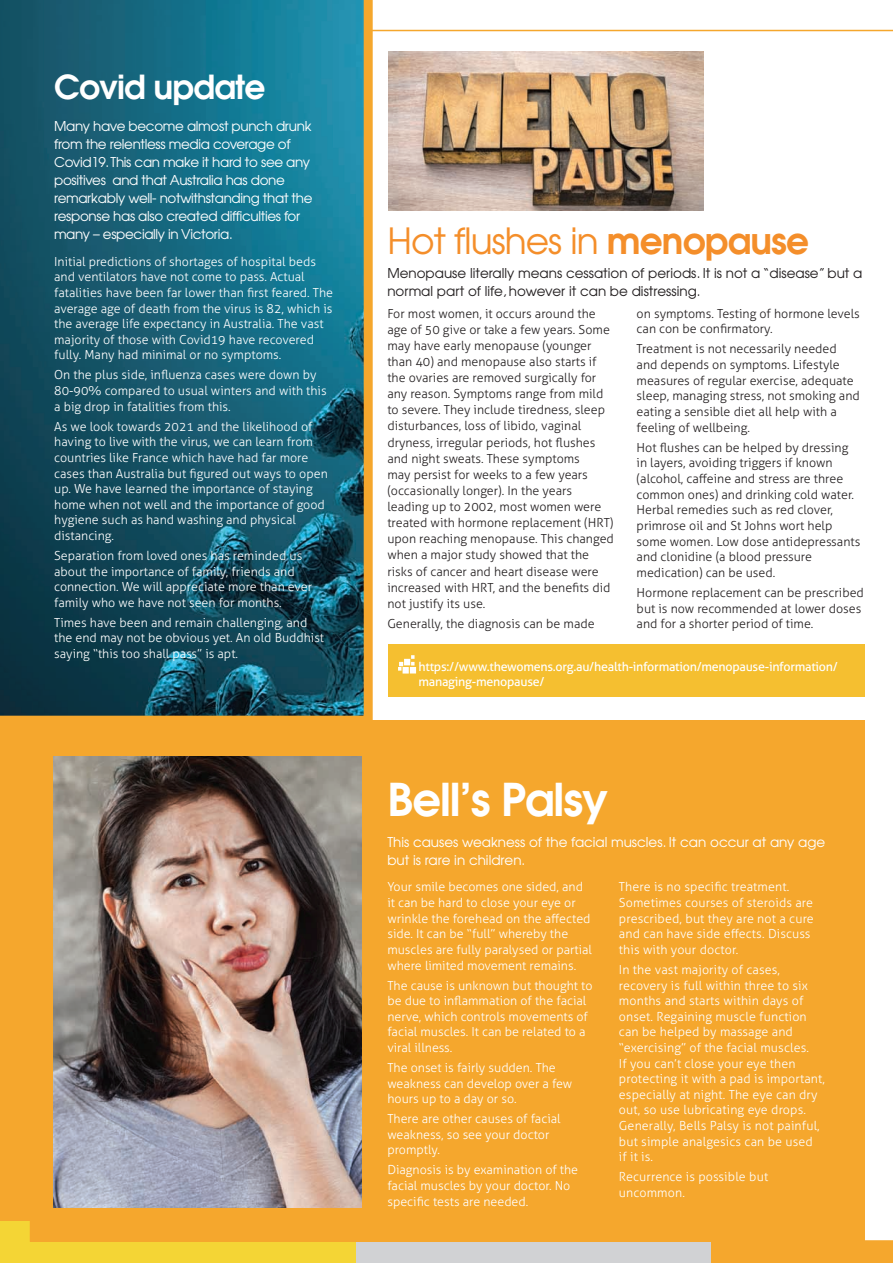
<style>
.page{position:relative;width:893px;height:1263px;background:#fff}
.page>*{position:absolute;margin:0;border:0;box-sizing:border-box;transform-origin:0 0}
.t1{font:600 45px "Avant Garde";letter-spacing:-.025em;color:#fff}
.t2{font:36px "Avant Garde";letter-spacing:-.025em;color:#f48e2a}
.t3{font:600 33px "Avant Garde";letter-spacing:-.025em;color:#fff}
.t4{font:13.5px/18px "Avant Garde";letter-spacing:-.025em;color:#fff}
.t5{font:13.5px/18px "Avant Garde";color:#231f20}
.t6{font:13.5px/18px "Avant Garde";color:#fff}
.t7{font:300 12.45px/15.6px "Aller";color:#fff}
.t8{font:300 12.45px/16px "Aller";color:#231f20}
.t9{font:12.45px/15.6px "Aller";letter-spacing:-.02em;color:#fff}
.s1{font-weight:600}
</style>
<div class="page">
<div style="left:0;top:1220px;width:356px;height:43px;background:#f4d535"></div>
<div style="left:356px;top:1220px;width:356px;height:43px;background:#d1d2d4"></div>
<div style="left:712px;top:1220px;width:181px;height:43px;background:#f5a72d"></div>
<svg style="left:0;top:0;width:377px;height:720px;background:#1d5f70"></svg>
<img style="left:388px;top:51px;width:316px;height:159px">
<div style="left:388px;top:645px;width:477px;height:52px;background:#f5bf30"></div>
<svg style="left:398px;top:655px;width:18px;height:18px"></svg>
<div style="left:0;top:720px;width:865px;height:500px;background:#f5a72d"></div>
<div style="left:30px;top:1196px;width:835px;height:46px;background:#f5a72d"></div>
<img style="left:54px;top:757px;width:307px;height:451px">
<h3 class="t3" style="left:54px;top:65px;width:213px">Covid update</h3>
<p class="t4" style="left:54px;top:116px;width:260px">Many have become almost punch drunk from the relentless media coverage of Covid19. This can make it hard to see any positives and that Australia has done remarkably well- notwithstanding that the response has also created difficulties for many – especially in Victoria.</p>
<p class="t7" style="left:54px;top:254px;width:280px">Initial predictions of shortages of hospital beds and ventilators have not come to pass. Actual fatalities have been far lower than first feared. The average age of death from the virus is 82, which is the average life expectancy in Australia. The vast majority of those with Covid19 have recovered fully. Many had minimal or no symptoms.</p>
<p class="t7" style="left:54px;top:367px;width:274px">On the plus side, influenza cases were down by<br>80-90% compared to usual winters and with this a big drop in fatalities from this.</p>
<p class="t7" style="left:54px;top:418px;width:275px">As we look towards 2021 and the likelihood of having to live with the virus, we can learn from countries like France which have had far more cases than Australia but figured out ways to open up. We have learned the importance of staying home when not well and the importance of good hygiene such as hand washing and physical distancing.</p>
<p class="t7" style="left:54px;top:548px;width:259px">Separation from loved ones has reminded us about the importance of family, friends and connection. We will appreciate more than ever family who we have not seen for months.</p>
<p class="t7" style="left:54px;top:614px;width:271px">Times have been and remain challenging, and the end may not be obvious yet. An old Buddhist saying “this too shall pass” is apt.</p>
<h2 class="t2" style="left:387px;top:219px;width:423px">Hot flushes in <span class="s1">menopause</span></h2>
<p class="t5" style="left:387px;top:264px;width:477px">Menopause literally means cessation of periods. It is not a “disease” but a normal part of life, however it can be distressing.</p>
<p class="t8" style="left:387px;top:305px;width:228px">For most women, it occurs around the age of 50 give or take a few years. Some may have early menopause (younger than 40) and menopause also starts if the ovaries are removed surgically for any reason. Symptoms range from mild to severe. They include tiredness, sleep disturbances, loss of libido, vaginal dryness, irregular periods, hot flushes and night sweats. These symptoms<br>may persist for weeks to a few years (occasionally longer). In the years leading up to 2002, most women were treated with hormone replacement (HRT) upon reaching menopause. This changed when a major study showed that the risks of cancer and heart disease were increased with HRT, and the benefits did not justify its use.</p>
<p class="t8" style="left:387px;top:616px;width:209px">Generally, the diagnosis can be made</p>
<p class="t8" style="left:637px;top:305px;width:225px;line-height:15.6px">on symptoms. Testing of hormone levels can con be confirmatory.</p>
<p class="t8" style="left:637px;top:341px;width:225px;line-height:15.6px">Treatment is not necessarily needed and depends on symptoms. Lifestyle measures of regular exercise, adequate sleep, managing stress, not smoking and eating a sensible diet all help with a feeling of wellbeing.</p>
<p class="t8" style="left:637px;top:439px;width:225px;line-height:15.6px">Hot flushes can be helped by dressing in layers, avoiding triggers if known (alcohol, caffeine and stress are three common ones) and drinking cold water.<br>Herbal remedies such as red clover, primrose oil and St Johns wort help some women. Low dose antidepressants and clonidine (a blood pressure medication) can be used.</p>
<p class="t8" style="left:637px;top:585px;width:229px;line-height:15.6px">Hormone replacement can be prescribed but is now recommended at lower doses and for a shorter period of time.</p>
<p class="t9" style="left:419px;top:658px;width:421px">https://www.thewomens.org.au/health-information/menopause-information/ managing-menopause/</p>
<h1 class="t1" style="left:387px;top:770px;width:222px">Bell’s Palsy</h1>
<p class="t6" style="left:387px;top:832px;width:439px">This causes weakness of the facial muscles. It can occur at any age but is rare in children.</p>
<p class="t7" style="left:387px;top:879px;width:206px">Your smile becomes one sided, and it can be hard to close your eye or wrinkle the forehead on the affected side. It can be “full” whereby the muscles are fully paralysed or partial where limited movement remains.</p>
<p class="t7" style="left:387px;top:977px;width:207px">The cause is unknown but thought to be due to inflammation of the facial nerve, which controls movements of facial muscles. It can be related to a viral illness.</p>
<p class="t7" style="left:387px;top:1060px;width:186px">The onset is fairly sudden. The weakness can develop over a few hours up to a day or so.</p>
<p class="t7" style="left:387px;top:1111px;width:175px">There are other causes of facial weakness, so see your doctor promptly.</p>
<p class="t7" style="left:387px;top:1162px;width:192px">Diagnosis is by examination of the facial muscles by your doctor. No specific tests are needed.</p>
<p class="t7" style="left:619px;top:879px;width:196px">There is no specific treatment.<br>Sometimes courses of steroids are prescribed, but they are not a cure and can have side effects. Discuss this with your doctor.</p>
<p class="t7" style="left:619px;top:962px;width:208px">In the vast majority of cases, recovery is full within three to six months and starts within days of onset. Regaining muscle function can be helped by massage and “exercising” of the facial muscles.<br>If you can’t close your eye then protecting it with a pad is important, especially at night. The eye can dry out, so use lubricating eye drops.<br>Generally, Bells Palsy is not painful, but simple analgesics can be used<br>if it is.</p>
<p class="t7" style="left:619px;top:1169px;width:151px">Recurrence is possible but uncommon.</p>
</div>
